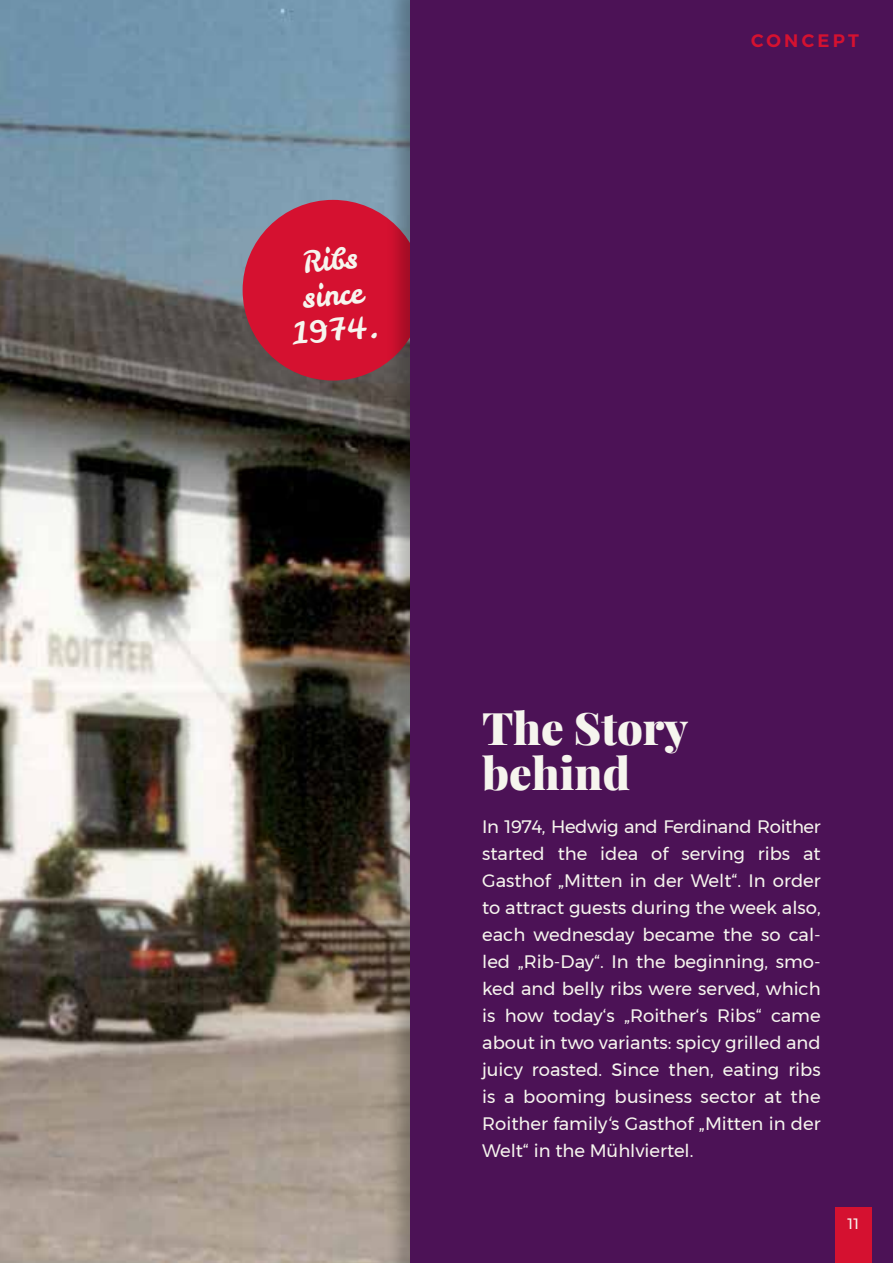
<style>
.page{position:relative;width:893px;height:1263px;background:#fff}
.page>*{position:absolute;margin:0;border:0;box-sizing:border-box;transform-origin:0 0}
.t1{font:900 45px/45px "Playfair Display";color:#f6f5ee}
.t2{font:29.7px/35.1px "Leckerli One";color:#f6f5ee;text-align:center}
.t3{font:18px/27px "Montserrat";color:#f6f5ee;text-align:justify}
.t4{font:600 18px "Montserrat";color:#d51130}
.t5{font:15px "Montserrat";color:#f6f5ee}
.s1{font-style:italic}
</style>
<div class="page">
<img style="left:0;top:0;width:385px;height:1263px">
<div style="left:243px;top:200px;width:180px;height:181px;background:#d51130;border-radius:50%"></div>
<div style="left:385px;top:0;width:508px;height:1263px;background:#000;opacity:.25"></div>
<div style="left:410px;top:0;width:483px;height:1263px;background:#4c1256"></div>
<div style="left:836px;top:1207px;width:36px;height:56px;background:#d51130"></div>
<h2 class="t2" style="left:285px;top:246px;width:88px;rotate:-5deg">Ribs since<br>1974.</h2>
<p class="t4" style="left:751px;top:27px;width:17px">CONCE</p>
<p class="t4" style="left:833px;top:27px;width:25px">PT</p>
<h1 class="t1" style="left:482px;top:705px;width:208px">The Story behind</h1>
<p class="t3" style="left:482px;top:812px;width:340px">In 1974, Hedwig and Ferdinand Roither started the idea of serving ribs at Gasthof „Mitten in der Welt“. In order to attract guests during the week also, each wednesday became the so cal&shy;led „Rib-Day“. In the beginning, smo&shy;ked and belly ribs were served, which is how today‘s „Roither‘s Ribs“ came about in two variants: spicy grilled and juicy roasted. Since then, eating ribs is a booming business sector at the Roither family<span class="s1">‘</span>s Gasthof „Mitten in der Welt“ in the Mühlviertel.</p>
<p class="t5" style="left:847px;top:1212px;width:13px">11</p>
</div>
